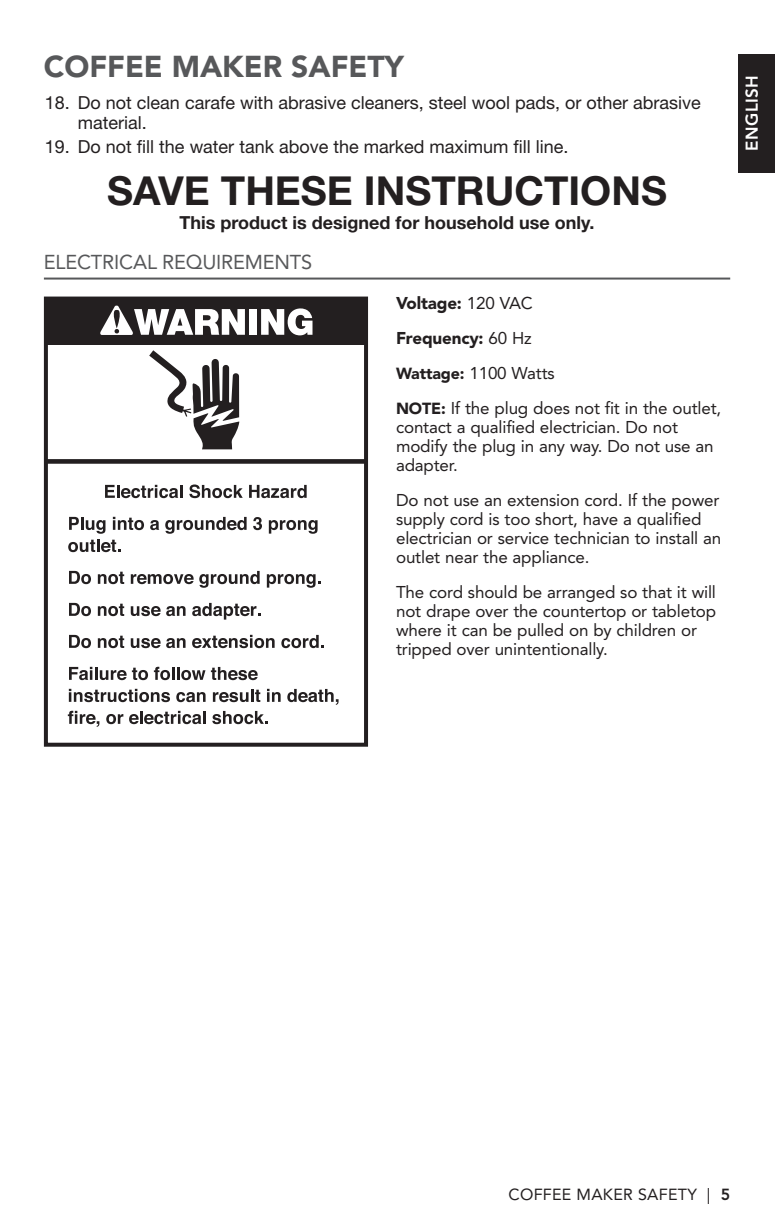
<style>
.page{position:relative;width:775px;height:1225px;background:#fff}
.page>*{position:absolute;margin:0;border:0;box-sizing:border-box;transform-origin:0 0}
.SAFETY_Save_these_in{font:700 40px "Helvetica Neue LT Std";color:#231f20}
.Section_Header___h2{font:900 30px "Avenir LT Std";color:#57585a}
.Section_SubHeader{font:20px "Avenir LT Std";letter-spacing:-.01em;color:#57585a}
.t1{font:18px/20px "Helvetica Neue LT Std";color:#231f20}
.SAFETY_Bold_Intro_Co{font:700 18px "Helvetica Neue LT Std";color:#231f20}
.Note_Text___p{font:17px/19px "Avenir LT Std";letter-spacing:-.01em;color:#231f20}
.Note_Text___p-2{font:900 17px "Avenir LT Std";letter-spacing:-.01em;color:#231f20}
.t2{font:800 17px "Avenir LT Std";letter-spacing:.02em;color:#fff}
.t3{font:16px "Avenir LT Std";letter-spacing:.02em;color:#231f20}
.s1{font-weight:400}
.s2{font-weight:900;font-size:16px}
.s3{font-weight:800}
</style>
<div class="page">
<div style="left:738px;top:54px;width:37px;height:118px;background:#231f20"></div>
<hr style="left:44px;top:278px;width:686px;height:2px;background:#57585a">
<div style="left:44px;top:297px;width:324px;height:450px;border:4px solid #231f20"></div>
<div style="left:46px;top:299px;width:320px;height:46px;background:#231f20"></div>
<div style="left:249px;top:309px;width:8px;height:26px;background:#fff"></div>
<svg style="left:261px;top:308px;width:51px;height:27px"></svg>
<svg style="left:100px;top:306px;width:145px;height:29px"></svg>
<svg style="left:105px;top:485px;width:77px;height:13px"></svg>
<svg style="left:189px;top:484px;width:54px;height:14px"></svg>
<svg style="left:249px;top:485px;width:58px;height:13px"></svg>
<svg style="left:150px;top:520px;width:9px;height:10px"></svg>
<svg style="left:165px;top:517px;width:81px;height:17px"></svg>
<svg style="left:253px;top:517px;width:9px;height:13px"></svg>
<svg style="left:269px;top:520px;width:48px;height:14px"></svg>
<svg style="left:68px;top:517px;width:76px;height:35px"></svg>
<svg style="left:69px;top:571px;width:22px;height:13px"></svg>
<svg style="left:98px;top:572px;width:26px;height:12px"></svg>
<svg style="left:131px;top:571px;width:129px;height:17px"></svg>
<svg style="left:267px;top:574px;width:53px;height:14px"></svg>
<svg style="left:69px;top:603px;width:22px;height:13px"></svg>
<svg style="left:98px;top:604px;width:26px;height:12px"></svg>
<svg style="left:131px;top:606px;width:54px;height:10px"></svg>
<svg style="left:192px;top:603px;width:68px;height:17px"></svg>
<svg style="left:69px;top:635px;width:22px;height:13px"></svg>
<svg style="left:98px;top:636px;width:26px;height:12px"></svg>
<svg style="left:131px;top:638px;width:54px;height:10px"></svg>
<svg style="left:192px;top:635px;width:82px;height:13px"></svg>
<svg style="left:281px;top:635px;width:42px;height:13px"></svg>
<svg style="left:69px;top:667px;width:79px;height:13px"></svg>
<svg style="left:154px;top:667px;width:51px;height:13px"></svg>
<svg style="left:211px;top:667px;width:47px;height:13px"></svg>
<svg style="left:69px;top:689px;width:101px;height:13px"></svg>
<svg style="left:176px;top:692px;width:29px;height:10px"></svg>
<svg style="left:213px;top:689px;width:47px;height:13px"></svg>
<svg style="left:267px;top:689px;width:13px;height:13px"></svg>
<svg style="left:287px;top:689px;width:51px;height:16px"></svg>
<svg style="left:68px;top:711px;width:31px;height:16px"></svg>
<svg style="left:106px;top:714px;width:17px;height:10px"></svg>
<svg style="left:129px;top:711px;width:76px;height:13px"></svg>
<svg style="left:212px;top:711px;width:55px;height:13px"></svg>
<hr style="left:45px;top:459px;width:321px;height:4px;background:#393637">
<svg style="left:44px;top:460px;width:323px;height:4px"></svg>
<svg style="left:149px;top:350px;width:90px;height:99px"></svg>
<h2 class="Section_Header___h2" style="left:44px;top:48px;width:362px">COFFEE MAKER SAFETY</h2>
<p class="t1" style="left:78px;top:93px;width:624px;text-indent:-33px">18. Do not clean carafe with abrasive cleaners, steel wool pads, or other abrasive material.</p>
<p class="t1" style="left:45px;top:137px;width:525px">19. Do not fill the water tank above the marked maximum fill line.</p>
<h3 class="SAFETY_Save_these_in" style="left:107px;top:166px;width:561px">SAVE THESE INSTRUCTIONS</h3>
<h3 class="SAFETY_Bold_Intro_Co" style="left:179px;top:212px;width:416px">This product is designed for household use only.</h3>
<h2 class="Section_SubHeader" style="left:44px;top:250px;width:270px">ELECTRICAL REQUIREMENTS</h2>
<p class="Note_Text___p-2" style="left:396px;top:293px;width:138px">Voltage: <span class="s1">120 VAC</span></p>
<p class="Note_Text___p-2" style="left:396px;top:328px;width:137px">Frequency: <span class="s1">60 Hz</span></p>
<p class="Note_Text___p" style="left:396px;top:364px;width:160px"><span class="s2">Wattage:</span> 1100 Watts</p>
<p class="Note_Text___p" style="left:396px;top:399px;width:327px"><span class="s2">NOTE:</span> If the plug does not fit in the outlet, contact a qualified electrician. Do not modify the plug in any way. Do not use an adapter.</p>
<p class="Note_Text___p" style="left:396px;top:491px;width:327px">Do not use an extension cord. If the power supply cord is too short, have a qualified electrician or service technician to install an outlet near the appliance.</p>
<p class="Note_Text___p" style="left:396px;top:583px;width:321px">The cord should be arranged so that it will not drape over the countertop or tabletop where it can be pulled on by children or tripped over unintentionally.</p>
<p class="t2" style="left:741px;top:151px;width:77px;rotate:-90deg">ENGLISH</p>
<p class="t3" style="left:508px;top:1185px;width:223px">COFFEE MAKER SAFETY | <span class="s3">5</span></p>
</div>
